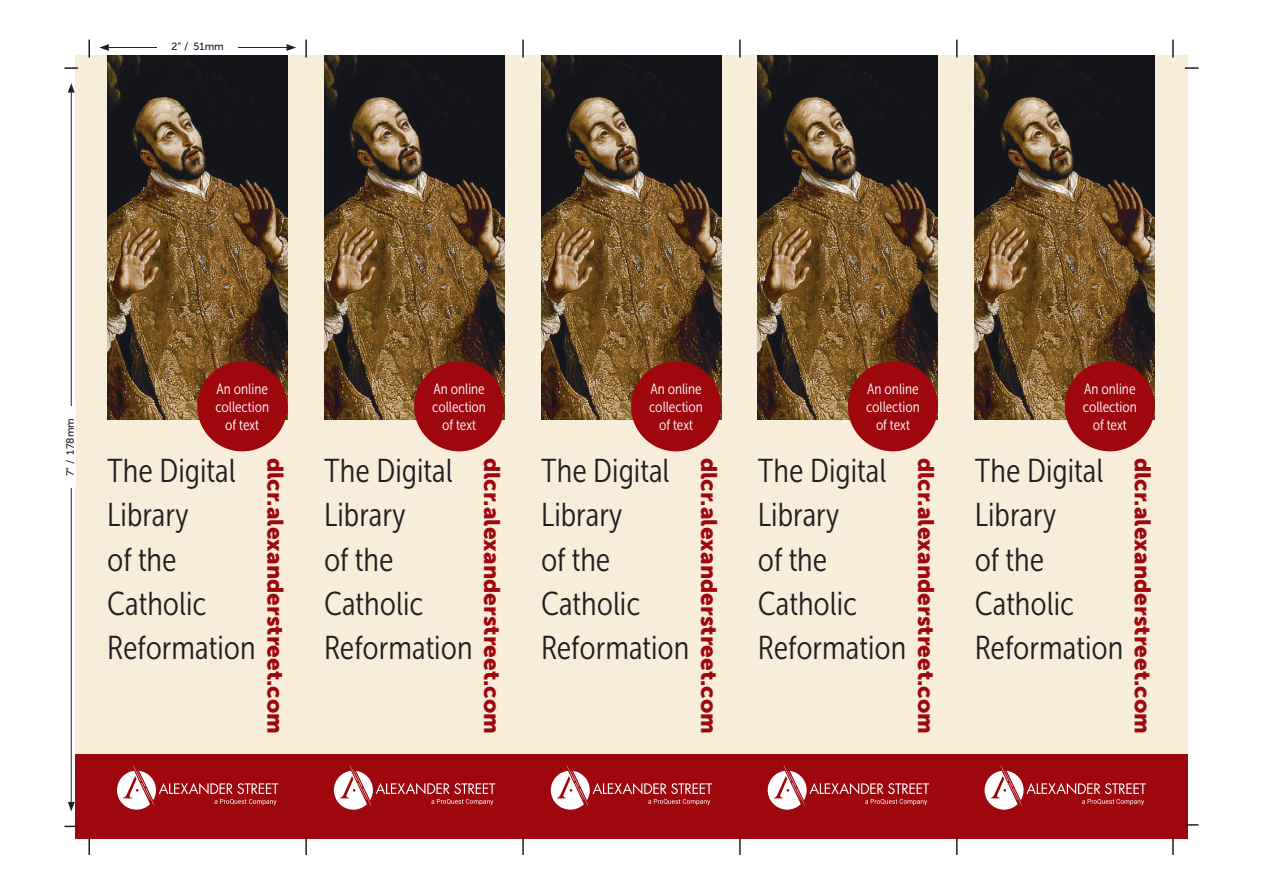
<style>
.page{position:relative;width:1263px;height:893px;background:#fff}
.page>*{position:absolute;margin:0;border:0;box-sizing:border-box;transform-origin:0 0}
.t1{font:33px/44.1px "Museo Sans Cond 300";color:#231f20}
.t2{font:22.5px "Museo Sans 900";color:#9d070d}
.t3{font:14.85px/17.9px "Museo Sans Cond 300";color:#fff;text-align:center}
.t4{font:10.5px "Museo Sans 500";color:#231f20}
</style>
<div class="page">
<div style="left:306px;top:55px;width:217px;height:728px;background:#f7edd8"></div>
<div style="left:523px;top:55px;width:217px;height:728px;background:#f7edd8"></div>
<div style="left:740px;top:55px;width:217px;height:728px;background:#f7edd8"></div>
<div style="left:957px;top:55px;width:230px;height:728px;background:#f7edd8"></div>
<div style="left:76px;top:55px;width:230px;height:728px;background:#f7edd8"></div>
<div style="left:306px;top:754px;width:217px;height:84px;background:#9d070d"></div>
<div style="left:523px;top:754px;width:217px;height:84px;background:#9d070d"></div>
<div style="left:740px;top:754px;width:217px;height:84px;background:#9d070d"></div>
<div style="left:957px;top:754px;width:230px;height:84px;background:#9d070d"></div>
<div style="left:76px;top:754px;width:230px;height:84px;background:#9d070d"></div>
<img style="left:324px;top:55px;width:180px;height:364px">
<img style="left:541px;top:55px;width:180px;height:364px">
<img style="left:758px;top:55px;width:180px;height:364px">
<img style="left:975px;top:55px;width:180px;height:364px">
<img style="left:107px;top:55px;width:180px;height:364px">
<svg style="left:334px;top:765px;width:161px;height:44px"></svg>
<svg style="left:551px;top:765px;width:161px;height:44px"></svg>
<svg style="left:768px;top:765px;width:161px;height:44px"></svg>
<svg style="left:985px;top:765px;width:161px;height:44px"></svg>
<svg style="left:117px;top:765px;width:161px;height:44px"></svg>
<div style="left:414px;top:361px;width:90px;height:90px;background:#9d070d;border-radius:50%"></div>
<div style="left:631px;top:361px;width:90px;height:90px;background:#9d070d;border-radius:50%"></div>
<div style="left:848px;top:361px;width:90px;height:90px;background:#9d070d;border-radius:50%"></div>
<div style="left:1065px;top:361px;width:90px;height:90px;background:#9d070d;border-radius:50%"></div>
<div style="left:197px;top:361px;width:90px;height:90px;background:#9d070d;border-radius:50%"></div>
<svg style="left:64px;top:825px;width:14px;height:1px"></svg>
<svg style="left:1185px;top:823px;width:13px;height:2px"></svg>
<svg style="left:64px;top:67px;width:14px;height:2px"></svg>
<svg style="left:1185px;top:67px;width:13px;height:2px"></svg>
<svg style="left:88px;top:40px;width:2px;height:18px"></svg>
<svg style="left:88px;top:836px;width:2px;height:18px"></svg>
<svg style="left:305px;top:40px;width:2px;height:18px"></svg>
<svg style="left:305px;top:837px;width:2px;height:17px"></svg>
<svg style="left:522px;top:40px;width:2px;height:18px"></svg>
<svg style="left:522px;top:837px;width:2px;height:17px"></svg>
<svg style="left:1172px;top:40px;width:2px;height:18px"></svg>
<svg style="left:1172px;top:837px;width:2px;height:17px"></svg>
<svg style="left:956px;top:40px;width:2px;height:18px"></svg>
<svg style="left:956px;top:837px;width:2px;height:17px"></svg>
<svg style="left:739px;top:40px;width:2px;height:18px"></svg>
<svg style="left:739px;top:837px;width:2px;height:17px"></svg>
<hr style="left:71px;top:90px;width:1px;height:713px;background:#231f20">
<svg style="left:68px;top:83px;width:7px;height:10px"></svg>
<svg style="left:68px;top:801px;width:7px;height:10px"></svg>
<hr style="left:106px;top:47px;width:183px;height:1px;background:#231f20">
<svg style="left:287px;top:44px;width:9px;height:7px"></svg>
<svg style="left:99px;top:44px;width:10px;height:7px"></svg>
<div style="left:66px;top:406px;width:10px;height:81px;background:#fff"></div>
<div style="left:157px;top:43px;width:81px;height:12px;background:#fff"></div>
<p class="t4" style="left:172px;top:41px;width:54px">2” / 51mm</p>
<p class="t4" style="left:65px;top:476px;width:59px;rotate:-90deg">7” / 178mm</p>
<p class="t3" style="left:215px;top:380px;width:55px">An online collection of text</p>
<p class="t3" style="left:432px;top:380px;width:55px">An online collection of text</p>
<p class="t3" style="left:649px;top:380px;width:55px">An online collection of text</p>
<p class="t3" style="left:866px;top:380px;width:55px">An online collection of text</p>
<p class="t3" style="left:1083px;top:380px;width:55px">An online collection of text</p>
<p class="t1" style="left:107px;top:449px;width:150px">The Digital<br>Library<br>of the<br>Catholic<br>Reformation</p>
<p class="t2" style="left:288px;top:457px;width:277px;rotate:90deg">dlcr.alexanderstreet.com</p>
<p class="t2" style="left:505px;top:457px;width:277px;rotate:90deg">dlcr.alexanderstreet.com</p>
<p class="t2" style="left:722px;top:457px;width:277px;rotate:90deg">dlcr.alexanderstreet.com</p>
<p class="t2" style="left:939px;top:457px;width:277px;rotate:90deg">dlcr.alexanderstreet.com</p>
<p class="t2" style="left:1156px;top:457px;width:277px;rotate:90deg">dlcr.alexanderstreet.com</p>
<p class="t1" style="left:324px;top:449px;width:150px">The Digital<br>Library<br>of the<br>Catholic<br>Reformation</p>
<p class="t1" style="left:541px;top:449px;width:150px">The Digital<br>Library<br>of the<br>Catholic<br>Reformation</p>
<p class="t1" style="left:758px;top:449px;width:150px">The Digital<br>Library<br>of the<br>Catholic<br>Reformation</p>
<p class="t1" style="left:975px;top:449px;width:150px">The Digital<br>Library<br>of the<br>Catholic<br>Reformation</p>
</div>
